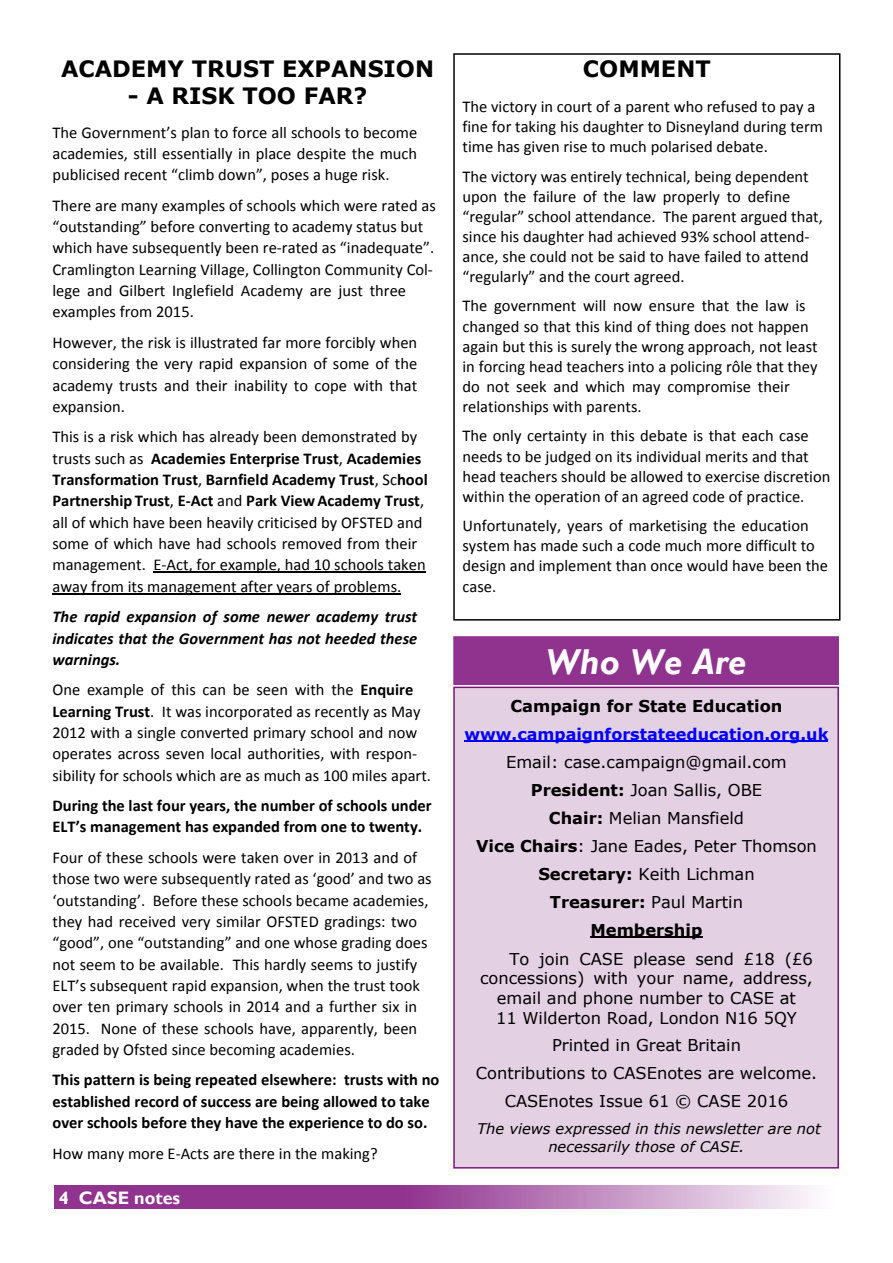
<style>
.page{position:relative;width:893px;height:1263px;background:#fff}
.page>*{position:absolute;margin:0;border:0;box-sizing:border-box;transform-origin:0 0}
.t1{font:italic 700 36px "Gill Sans";color:#fff}
.t2{font:700 22.5px "Verdana";color:#000}
.t3{font:700 18px "Gill Sans";color:#fff}
.t4{font:16.5px/21.3px "Calibri";color:#000}
.t5{font:700 16.5px/21.3px "Calibri";color:#000}
.t6{font:italic 700 16.5px/21.3px "Calibri";color:#000;text-align:justify}
.t7{font:16.35px/27.9px "Verdana";color:#000;text-align:center}
.t8{font:700 16.35px "Verdana";color:#000}
.t9{font:700 16.05px "Verdana";color:#00f}
.t10{font:italic 14.7px/18.5px "Verdana";color:#000;text-align:center}
.s1{font-weight:700}
</style>
<div class="page">
<div style="left:454px;top:687px;width:384px;height:481px;background:#e4d0e3"></div>
<div style="left:453px;top:687px;width:386px;height:481px;border:2px solid #791677"></div>
<hr style="left:464px;top:740px;width:364px;height:2px;background:#00f">
<hr style="left:590px;top:936px;width:112px;height:1px;background:#000">
<div style="left:454px;top:637px;width:384px;height:47px;background:#90338f"></div>
<div style="left:453px;top:636px;width:386px;height:49px;border:2px solid #90338f"></div>
<svg style="left:54px;top:1185px;width:758px;height:24px"></svg>
<hr style="left:153px;top:572px;width:273px;height:1px;background:#000">
<hr style="left:52px;top:593px;width:349px;height:1px;background:#000">
<div style="left:453px;top:53px;width:387px;height:568px;border:2px solid #000"></div>
<h2 class="t2" style="left:61px;top:59px;width:375px">ACADEMY TRUST EXPANSION</h2>
<h2 class="t2" style="left:128px;top:87px;width:241px">- A RISK TOO FAR?</h2>
<p class="t4" style="left:52px;top:123px;width:366px;text-align:justify">The Government’s plan to force all schools to become academies, still essentially in place despite the much publicised recent “climb down”, poses a huge risk.</p>
<p class="t4" style="left:52px;top:196px;width:385px">There are many examples of schools which were rated as “outstanding” before converting to academy status but which have subsequently been re-rated as “inadequate”.<br>Cramlington Learning Village, Collington Community Col&shy;lege and Gilbert Inglefield Academy are just three examples from 2015.</p>
<p class="t4" style="left:52px;top:333px;width:366px;text-align:justify">However, the risk is illustrated far more forcibly when considering the very rapid expansion of some of the academy trusts and their inability to cope with that expansion.</p>
<p class="t4" style="left:52px;top:427px;width:377px">This is a risk which has already been demonstrated by trusts such as <span class="s1">Academies Enterprise Trust</span>, <span class="s1">Academies Transformation Trust</span>, <span class="s1">Barnfield Academy Trust</span>, Sc<span class="s1">hool Partnership Trust</span>, <span class="s1">E-Act</span> and <span class="s1">Park ViewAcademy Trust</span>, all of which have been heavily criticised by OFSTED and some of which have had schools removed from their management. E-Act, for example, had 10 schools taken away from its management after years of problems.</p>
<p class="t6" style="left:52px;top:607px;width:366px">The rapid expansion of some newer academy trust indicates that the Government has not heeded these warnings.</p>
<p class="t4" style="left:52px;top:680px;width:380px">One example of this can be seen with the <span class="s1">Enquire Learning Trust</span>. It was incorporated as recently as May 2012 with a single converted primary school and now operates across seven local authorities, with respon&shy;sibility for schools which are as much as 100 miles apart.</p>
<p class="t5" style="left:52px;top:796px;width:381px">During the last four years, the number of schools under<br>ELT’s management has expanded from one to twenty.</p>
<p class="t4" style="left:52px;top:848px;width:381px">Four of these schools were taken over in 2013 and of those two were subsequently rated as ‘good’ and two as ‘outstanding’. Before these schools became academies, they had received very similar OFSTED gradings: two “good”, one “outstanding” and one whose grading does not seem to be available. This hardly seems to justify ELT’s subsequent rapid expansion, when the trust took over ten primary schools in 2014 and a further six in 2015. None of these schools have, apparently, been graded by Ofsted since becoming academies.</p>
<p class="t5" style="left:52px;top:1071px;width:389px">This pattern is being repeated elsewhere: trusts with no established record of success are being allowed to take over schools before they have the experience to do so.</p>
<p class="t4" style="left:52px;top:1144px;width:327px">How many more E-Acts are there in the making?</p>
<p class="t3" style="left:59px;top:1191px;width:123px">4 CASE notes</p>
<h2 class="t2" style="left:583px;top:59px;width:129px">COMMENT</h2>
<p class="t4" style="left:462px;top:98px;width:362px;line-height:20.1px">The victory in court of a parent who refused to pay a fine for taking his daughter to Disneyland during term time has given rise to much polarised debate.</p>
<p class="t4" style="left:462px;top:167px;width:362px;line-height:20.1px">The victory was entirely technical, being dependent upon the failure of the law properly to define “regular” school attendance. The parent argued that, since his daughter had achieved 93% school attend&shy;ance, she could not be said to have failed to attend “regularly” and the court agreed.</p>
<p class="t4" style="left:462px;top:297px;width:357px;line-height:20.1px">The government will now ensure that the law is changed so that this kind of thing does not happen again but this is surely the wrong approach, not least in forcing head teachers into a policing rôle that they do not seek and which may compromise their relationships with parents.</p>
<p class="t4" style="left:462px;top:427px;width:369px;line-height:20.1px">The only certainty in this debate is that each case needs to be judged on its individual merits and that head teachers should be allowed to exercise discretion within the operation of an agreed code of practice.</p>
<p class="t4" style="left:462px;top:517px;width:367px;line-height:20.1px">Unfortunately, years of marketising the education system has made such a code much more difficult to design and implement than once would have been the case.</p>
<h1 class="t1" style="left:546px;top:649px;width:202px">Who We Are</h1>
<p class="t8" style="left:510px;top:700px;width:274px">Campaign for State Education</p>
<p class="t9" style="left:464px;top:728px;width:365px">www.campaignforstateeducation.org.uk</p>
<p class="t7" style="left:476px;top:749px;width:342px">Email: case.campaign@gmail.com<br><span class="s1">President:</span> Joan Sallis, OBE<br><span class="s1">Chair:</span> Melian Mansfield<br><span class="s1">Vice Chairs</span>: Jane Eades, Peter Thomson<br><span class="s1">Secretary:</span> Keith Lichman<br><span class="s1">Treasurer:</span> Paul Martin<br><span class="s1">Membership</span></p>
<p class="t7" style="left:509px;top:946px;width:305px">To join CASE please send £18 (£6</p>
<p class="t7" style="left:480px;top:966px;width:334px">concessions) with your name, address,</p>
<p class="t7" style="left:497px;top:986px;width:301px">email and phone number to CASE at</p>
<p class="t7" style="left:496px;top:1005px;width:302px">11 Wilderton Road, London N16 5QY</p>
<p class="t7" style="left:476px;top:1033px;width:343px">Printed in Great Britain<br>Contributions to CASEnotes are welcome.<br>CASEnotes Issue 61 © CASE 2016</p>
<p class="t10" style="left:477px;top:1120px;width:345px">The views expressed in this newsletter are not necessarily those of CASE.</p>
</div>
